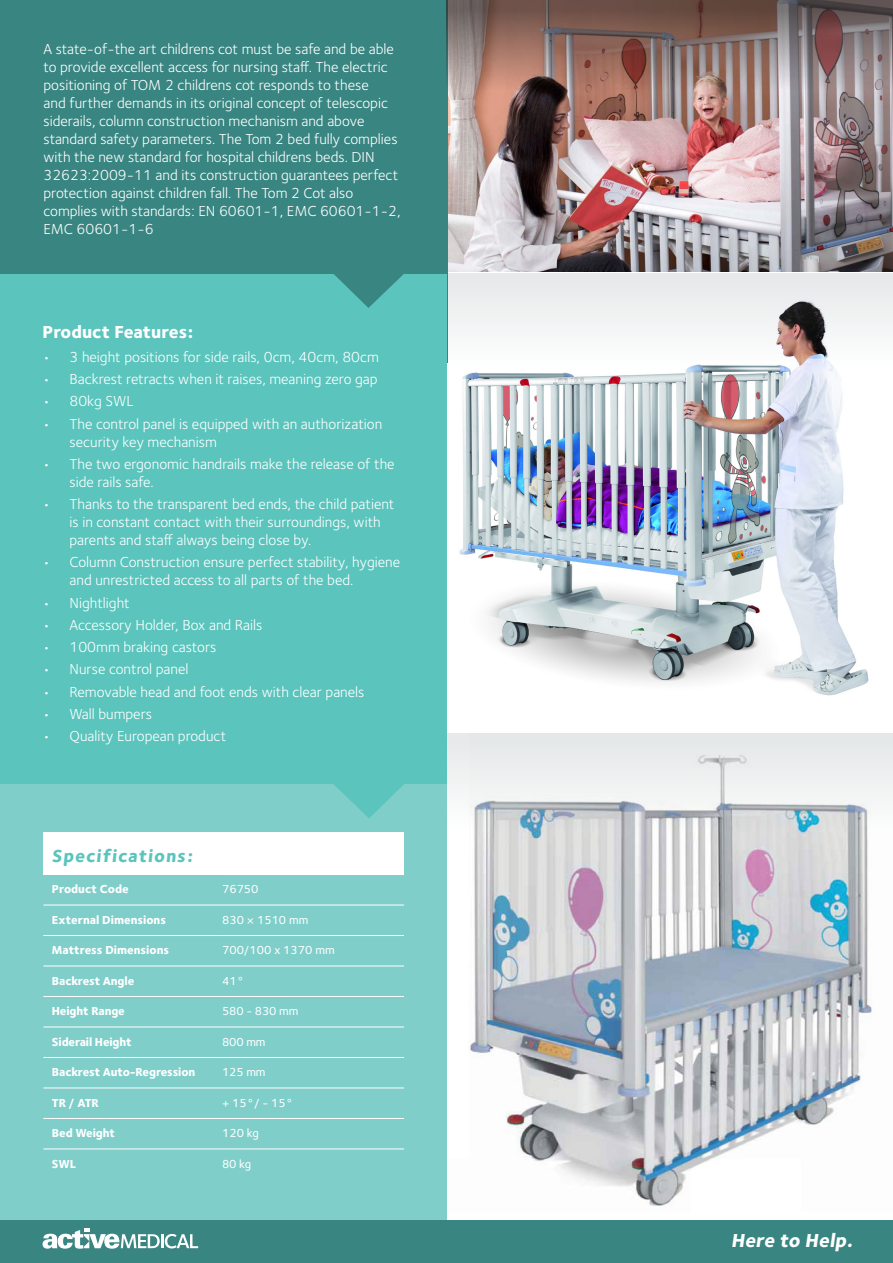
<style>
.page{position:relative;width:893px;height:1263px;background:#fff}
.page>*{position:absolute;margin:0;border:0;box-sizing:border-box;transform-origin:0 0}
.t1{font:800 19.5px "Foundry Sterling";color:#fff}
.t2{font:800 18px "Foundry Sterling";color:#fff}
.t3{font:800 18px "Foundry Sterling";color:#5ac4bd}
.t4{font:15px/18px "Foundry Sterling";color:#fff}
.t5{font:800 12px "Foundry Sterling";letter-spacing:-.01em;color:#fff}
.t6{font:500 12px "Foundry Sterling";color:#fff}
</style>
<div class="page">
<img style="left:447px;top:94px;width:446px;height:602px">
<img style="left:470px;top:834px;width:402px;height:372px">
<svg style="left:447px;top:273px;width:446px;height:98px;fill:#f0f2f2"></svg>
<svg style="left:447px;top:733px;width:446px;height:101px;fill:#e9ecec"></svg>
<div style="left:0;top:772px;width:447px;height:480px;background:#80ceca"></div>
<div style="left:0;top:0;width:447px;height:362px;background:#388581"></div>
<div style="left:0;top:274px;width:447px;height:510px;background:#5ac4bd"></div>
<div style="left:43px;top:832px;width:361px;height:42px;background:#fff"></div>
<hr style="left:222px;top:874px;width:182px;height:1px;background:#fff">
<hr style="left:43px;top:905px;width:179px;height:1px;background:#fff">
<hr style="left:222px;top:905px;width:182px;height:1px;background:#fff">
<hr style="left:43px;top:935px;width:179px;height:1px;background:#fff">
<hr style="left:222px;top:935px;width:182px;height:1px;background:#fff">
<hr style="left:43px;top:966px;width:179px;height:1px;background:#fff">
<hr style="left:222px;top:966px;width:182px;height:1px;background:#fff">
<hr style="left:43px;top:996px;width:179px;height:1px;background:#fff">
<hr style="left:222px;top:996px;width:182px;height:1px;background:#fff">
<hr style="left:43px;top:1088px;width:179px;height:1px;background:#fff">
<hr style="left:222px;top:1088px;width:182px;height:1px;background:#fff">
<hr style="left:43px;top:1118px;width:179px;height:1px;background:#fff">
<hr style="left:222px;top:1118px;width:182px;height:1px;background:#fff">
<hr style="left:43px;top:1149px;width:179px;height:1px;background:#fff">
<hr style="left:222px;top:1149px;width:182px;height:1px;background:#fff">
<hr style="left:43px;top:1027px;width:179px;height:1px;background:#fff">
<hr style="left:222px;top:1027px;width:182px;height:1px;background:#fff">
<hr style="left:43px;top:1057px;width:179px;height:1px;background:#fff">
<hr style="left:222px;top:1057px;width:182px;height:1px;background:#fff">
<div style="left:0;top:1220px;width:893px;height:43px;background:#388581"></div>
<svg style="left:42px;top:1228px;width:156px;height:21px"></svg>
<svg style="left:334px;top:274px;width:70px;height:34px"></svg>
<svg style="left:334px;top:784px;width:70px;height:34px"></svg>
<svg style="left:446px;top:0;width:447px;height:94px"></svg>
<p class="t4" style="left:44px;top:40px;width:358px">A state-of-the art childrens cot must be safe and be able to provide excellent access for nursing staff. The electric positioning of TOM 2 childrens cot responds to these<br>and further demands in its original concept of telescopic siderails, column construction mechanism and above standard safety parameters. The Tom 2 bed fully complies with the new standard for hospital childrens beds. DIN 32623:2009-11 and its construction guarantees perfect protection against children fall. The Tom 2 Cot also complies with standards: EN 60601-1, EMC 60601-1-2, EMC 60601-1-6</p>
<p class="t2" style="left:43px;top:321px;width:152px">Product Features:</p>
<p class="t4" style="left:420px;top:362px;width:138px;rotate:-180deg">s, wound dressing etc.</p>
<p class="t4" style="left:43px;top:348px;width:338px">• 3 height positions for side rails, 0cm, 40cm, 80cm</p>
<p class="t4" style="left:43px;top:370px;width:337px">• Backrest retracts when it raises, meaning zero gap</p>
<p class="t4" style="left:43px;top:392px;width:92px">• 80kg SWL</p>
<p class="t4" style="left:70px;top:415px;width:314px;text-indent:-27px">• The control panel is equipped with an authorization security key mechanism</p>
<p class="t4" style="left:70px;top:455px;width:327px;text-indent:-27px">• The two ergonomic handrails make the release of the side rails safe.</p>
<p class="t4" style="left:70px;top:495px;width:326px;text-indent:-27px">• Thanks to the transparent bed ends, the child patient is in constant contact with their surroundings, with parents and staff always being close by.</p>
<p class="t4" style="left:70px;top:553px;width:332px;text-indent:-27px">• Column Construction ensure perfect stability, hygiene and unrestricted access to all parts of the bed.</p>
<p class="t4" style="left:43px;top:594px;width:89px">• Nightlight</p>
<p class="t4" style="left:43px;top:616px;width:221px">• Accessory Holder, Box and Rails</p>
<p class="t4" style="left:43px;top:638px;width:175px">• 100mm braking castors</p>
<p class="t4" style="left:43px;top:660px;width:148px">• Nurse control panel</p>
<p class="t4" style="left:43px;top:683px;width:323px">• Removable head and foot ends with clear panels</p>
<p class="t4" style="left:43px;top:705px;width:111px">• Wall bumpers</p>
<p class="t4" style="left:43px;top:727px;width:185px">• Quality European product</p>
<p class="t3" style="left:52px;top:844px;width:145px">Specifications:</p>
<p class="t5" style="left:52px;top:881px;width:78px">Product Code</p>
<p class="t6" style="left:222px;top:882px;width:38px">76750</p>
<p class="t5" style="left:52px;top:912px;width:116px">External Dimensions</p>
<p class="t6" style="left:222px;top:912px;width:88px">830 × 1510 mm</p>
<p class="t5" style="left:52px;top:942px;width:119px">Mattress Dimensions</p>
<p class="t6" style="left:222px;top:943px;width:114px">700/100 x 1370 mm</p>
<p class="t5" style="left:52px;top:973px;width:84px">Backrest Angle</p>
<p class="t6" style="left:222px;top:973px;width:23px">41°</p>
<p class="t5" style="left:52px;top:1003px;width:74px">Height Range</p>
<p class="t6" style="left:222px;top:1004px;width:78px">580 - 830 mm</p>
<p class="t5" style="left:52px;top:1034px;width:81px">Siderail Height</p>
<p class="t6" style="left:222px;top:1034px;width:45px">800 mm</p>
<p class="t5" style="left:52px;top:1064px;width:145px">Backrest Auto-Regression</p>
<p class="t6" style="left:222px;top:1065px;width:45px">125 mm</p>
<p class="t5" style="left:52px;top:1095px;width:48px">TR / ATR</p>
<p class="t6" style="left:222px;top:1095px;width:73px">+ 15°/ - 15°</p>
<p class="t5" style="left:52px;top:1125px;width:65px">Bed Weight</p>
<p class="t6" style="left:222px;top:1126px;width:38px">120 kg</p>
<p class="t5" style="left:52px;top:1156px;width:26px">SWL</p>
<p class="t6" style="left:222px;top:1156px;width:31px">80 kg</p>
<h1 class="t1" style="left:731px;top:1229px;width:127px">Here to Help.</h1>
</div>
